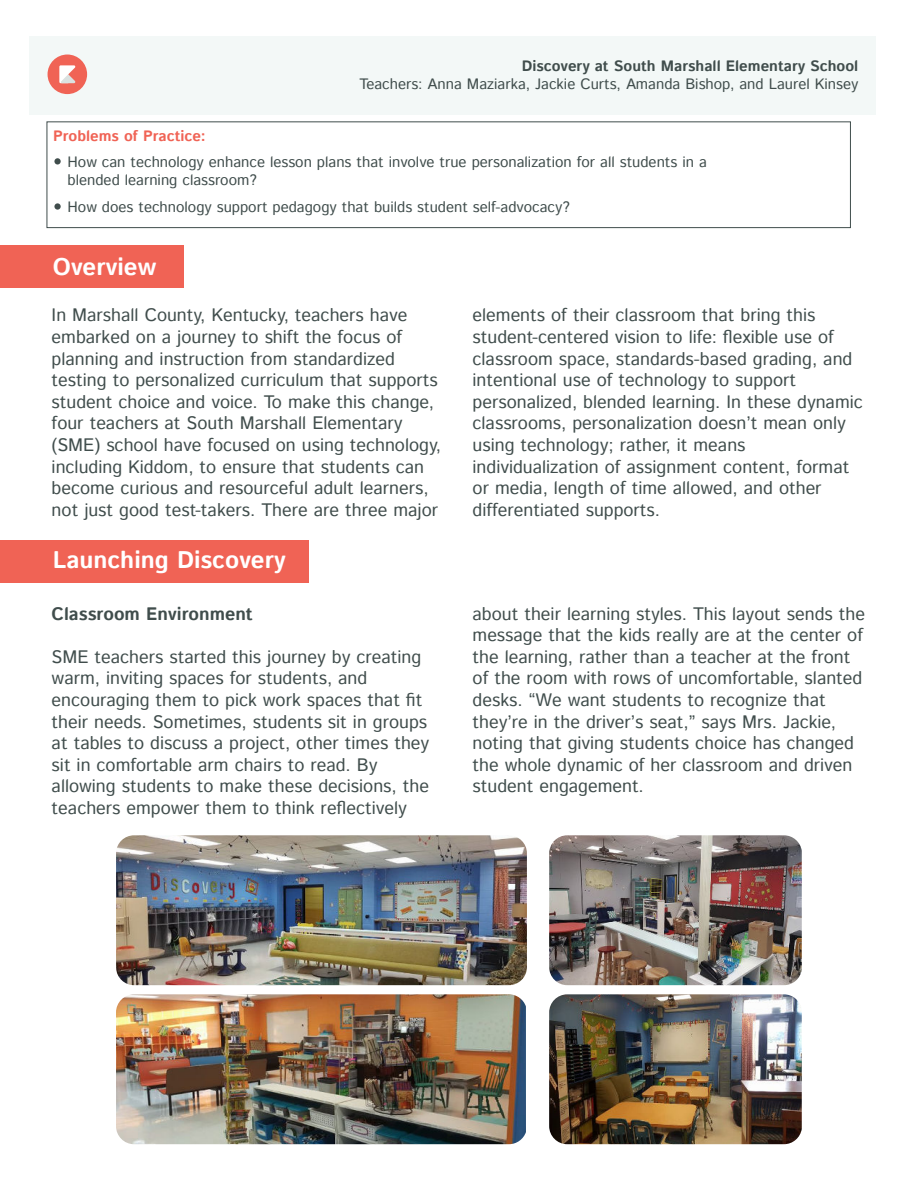
<style>
.page{position:relative;width:918px;height:1188px;background:#fff}
.page>*{position:absolute;margin:0;border:0;box-sizing:border-box;transform-origin:0 0}
.t1{font:700 24px "Istok Web";color:#fff}
.t2{font:18px/21.6px "Istok Web";color:#404d4c}
.t3{font:700 18px "Istok Web";color:#404d4c}
.t4{font:15px/18px "Istok Web";color:#404d4c}
.t5{font:700 15px "Istok Web";color:#404d4c}
.t6{font:700 15px "Istok Web";color:#f06355}
</style>
<div class="page">
<div style="left:0;top:245px;width:183px;height:42px;background:#f06355"></div>
<div style="left:30px;top:36px;width:846px;height:78px;background:#f3f8f7"></div>
<div style="left:48px;top:55px;width:39px;height:39px;background:#f06355;border-radius:50%"></div>
<svg style="left:59px;top:65px;width:17px;height:18px"></svg>
<div style="left:0;top:541px;width:308px;height:42px;background:#f06355"></div>
<svg style="left:54px;top:158px;width:7px;height:7px"></svg>
<svg style="left:54px;top:203px;width:7px;height:7px"></svg>
<img style="left:116px;top:835px;width:411px;height:150px">
<img style="left:116px;top:994px;width:410px;height:150px">
<img style="left:549px;top:994px;width:253px;height:150px">
<img style="left:549px;top:835px;width:253px;height:150px">
<div style="left:47px;top:121px;width:804px;height:107px;border:1px solid #404d4c"></div>
<p class="t5" style="left:522px;top:60px;width:338px">Discovery at South Marshall Elementary School</p>
<p class="t4" style="left:359px;top:76px;width:500px">Teachers: Anna Maziarka, Jackie Curts, Amanda Bishop, and Laurel Kinsey</p>
<p class="t6" style="left:53px;top:131px;width:154px">Problems of Practice:</p>
<p class="t4" style="left:68px;top:154px;width:641px">How can technology enhance lesson plans that involve true personalization for all students in a blended learning classroom?</p>
<p class="t4" style="left:68px;top:199px;width:504px">How does technology support pedagogy that builds student self-advocacy?</p>
<h1 class="t1" style="left:53px;top:257px;width:105px">Overview</h1>
<p class="t2" style="left:52px;top:306px;width:391px">In Marshall County, Kentucky, teachers have embarked on a journey to shift the focus of planning and instruction from standardized testing to personalized curriculum that supports student choice and voice. To make this change, four teachers at South Marshall Elementary (SME) school have focused on using technology, including Kiddom, to ensure that students can become curious and resourceful adult learners, not just good test-takers. There are three major</p>
<p class="t2" style="left:473px;top:306px;width:392px">elements of their classroom that bring this student-centered vision to life: flexible use of classroom space, standards-based grading, and intentional use of technology to support personalized, blended learning. In these dynamic classrooms, personalization doesn’t mean only using technology; rather, it means individualization of assignment content, format or media, length of time allowed, and other differentiated supports.</p>
<h1 class="t1" style="left:53px;top:551px;width:234px">Launching Discovery</h1>
<p class="t3" style="left:52px;top:606px;width:203px">Classroom Environment</p>
<p class="t2" style="left:52px;top:647px;width:379px">SME teachers started this journey by creating warm, inviting spaces for students, and encouraging them to pick work spaces that fit their needs. Sometimes, students sit in groups at tables to discuss a project, other times they sit in comfortable arm chairs to read. By allowing students to make these decisions, the teachers empower them to think reflectively</p>
<p class="t2" style="left:473px;top:604px;width:394px">about their learning styles. This layout sends the message that the kids really are at the center of the learning, rather than a teacher at the front of the room with rows of uncomfortable, slanted desks. “We want students to recognize that they’re in the driver’s seat,” says Mrs. Jackie, noting that giving students choice has changed the whole dynamic of her classroom and driven student engagement.</p>
</div>
